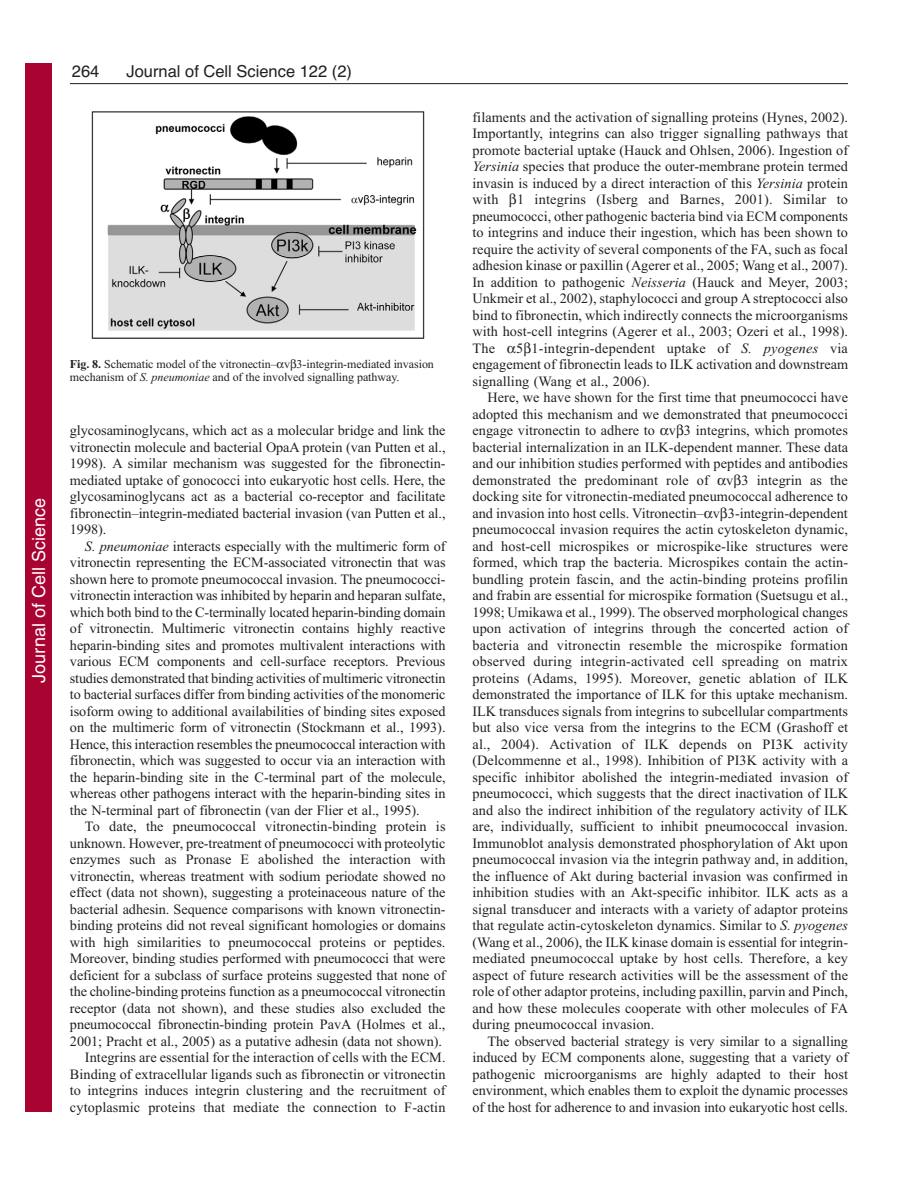
<style>
.page{position:relative;width:918px;height:1188px;background:#fff}
.page>*{position:absolute;margin:0;border:0;box-sizing:border-box;transform-origin:0 0}
.t1{font:18px "Helvetica";color:#fff}
.t2{font:16.5px "Helvetica";color:#231f20}
.t3{font:14.25px/16.5px "Times New Roman";letter-spacing:-.005em;color:#231f20;text-align:justify}
.t4{font:12px/13.5px "Times New Roman";letter-spacing:-.005em;color:#231f20}
.s1{font-weight:700}
.s2{font-style:italic}
</style>
<div class="page">
<hr style="left:70px;top:83px;width:778px;height:1px;background:#231f20">
<img style="left:91px;top:111px;width:334px;height:228px">
<div style="left:26px;top:64px;width:26px;height:1048px;background:#a90332"></div>
<p class="t2" style="left:72px;top:65px;width:29px">264</p>
<p class="t2" style="left:127px;top:65px;width:227px">Journal of Cell Science 122 (2)</p>
<p class="t1" style="left:28px;top:683px;width:186px;rotate:-90deg">Journal of Cell Science</p>
<p class="t4" style="left:70px;top:358px;width:365px"><span class="s1">Fig. 8.</span> Schematic model of the vitronectin– v 3-integrin-mediated invasion mechanism of <span class="s2">S. pneumoniae</span> and of the involved signalling pathway.</p>
<p class="t3" style="left:70px;top:423px;width:377px">glycosaminoglycans, which act as a molecular bridge and link the vitronectin molecule and bacterial OpaA protein (van Putten et al., 1998). A similar mechanism was suggested for the fibronectin&shy;mediated uptake of gonococci into eukaryotic host cells. Here, the glycosaminoglycans act as a bacterial co-receptor and facilitate fibronectin–integrin-mediated bacterial invasion (van Putten et al., 1998).</p>
<p class="t3" style="left:70px;top:539px;width:377px;text-indent:15px"><span class="s2">S. pneumoniae</span> interacts especially with the multimeric form of vitronectin representing the ECM-associated vitronectin that was shown here to promote pneumococcal invasion. The pneumococci&shy;vitronectin interaction was inhibited by heparin and heparan sulfate, which both bind to the C-terminally located heparin-binding domain of vitronectin. Multimeric vitronectin contains highly reactive heparin-binding sites and promotes multivalent interactions with various ECM components and cell-surface receptors. Previous studies demonstrated that binding activities of multimeric vitronectin to bacterial surfaces differ from binding activities of the monomeric isoform owing to additional availabilities of binding sites exposed on the multimeric form of vitronectin (Stockmann et al., 1993).<br>Hence, this interaction resembles the pneumococcal interaction with fibronectin, which was suggested to occur via an interaction with the heparin-binding site in the C-terminal part of the molecule, whereas other pathogens interact with the heparin-binding sites in the N-terminal part of fibronectin (van der Flier et al., 1995).</p>
<p class="t3" style="left:70px;top:819px;width:377px;text-align:right">To date, the pneumococcal vitronectin-binding protein is unknown. However, pre-treatment of pneumococci with proteolytic enzymes such as Pronase E abolished the interaction with vitronectin, whereas treatment with sodium periodate showed no effect (data not shown), suggesting a proteinaceous nature of the bacterial adhesin. Sequence comparisons with known vitronectin&shy;binding proteins did not reveal significant homologies or domains with high similarities to pneumococcal proteins or peptides.<br>Moreover, binding studies performed with pneumococci that were deficient for a subclass of surface proteins suggested that none of the choline-binding proteins function as a pneumococcal vitronectin receptor (data not shown), and these studies also excluded the pneumococcal fibronectin-binding protein PavA (Holmes et al., 2001; Pracht et al., 2005) as a putative adhesin (data not shown).<br>Integrins are essential for the interaction of cells with the ECM.<br>Binding of extracellular ligands such as fibronectin or vitronectin to integrins induces integrin clustering and the recruitment of cytoplasmic proteins that mediate the connection to F-actin</p>
<p class="t3" style="left:472px;top:110px;width:377px">filaments and the activation of signalling proteins (Hynes, 2002).<br>Importantly, integrins can also trigger signalling pathways that promote bacterial uptake (Hauck and Ohlsen, 2006). Ingestion of <span class="s2">Yersinia</span> species that produce the outer-membrane protein termed invasin is induced by a direct interaction of this <span class="s2">Yersinia</span> protein with</p>
<p class="t3" style="left:472px;top:192px;width:377px;text-indent:45px">1 integrins (Isberg and Barnes, 2001). Similar to pneumococci, other pathogenic bacteria bind via ECM components to integrins and induce their ingestion, which has been shown to require the activity of several components of the FA, such as focal adhesion kinase or paxillin (Agerer et al., 2005; Wang et al., 2007).<br>In addition to pathogenic <span class="s2">Neisseria</span> (Hauck and Meyer, 2003; Unkmeir et al., 2002), staphylococci and group A streptococci also bind to fibronectin, which indirectly connects the microorganisms with host-cell integrins (Agerer et al., 2003; Ozeri et al., 1998).<br>The</p>
<p class="t3" style="left:472px;top:341px;width:377px;text-indent:44px">5 1-integrin-dependent uptake of <span class="s2">S. pyogenes</span> via engagement of fibronectin leads to ILK activation and downstream signalling (Wang et al., 2006).</p>
<p class="t3" style="left:472px;top:390px;width:377px;text-indent:15px">Here, we have shown for the first time that pneumococci have adopted this mechanism and we demonstrated that pneumococci engage vitronectin to adhere to v 3 integrins, which promotes bacterial internalization in an ILK-dependent manner. These data and our inhibition studies performed with peptides and antibodies demonstrated the predominant role of v 3 integrin as the docking site for vitronectin-mediated pneumococcal adherence to and invasion into host cells. Vitronectin– v 3-integrin-dependent pneumococcal invasion requires the actin cytoskeleton dynamic, and host-cell microspikes or microspike-like structures were formed, which trap the bacteria. Microspikes contain the actin&shy;bundling protein fascin, and the actin-binding proteins profilin and frabin are essential for microspike formation (Suetsugu et al., 1998; Umikawa et al., 1999). The observed morphological changes upon activation of integrins through the concerted action of bacteria and vitronectin resemble the microspike formation observed during integrin-activated cell spreading on matrix proteins (Adams, 1995). Moreover, genetic ablation of ILK demonstrated the importance of ILK for this uptake mechanism.<br>ILK transduces signals from integrins to subcellular compartments but also vice versa from the integrins to the ECM (Grashoff et al., 2004). Activation of ILK depends on PI3K activity (Delcommenne et al., 1998). Inhibition of PI3K activity with a specific inhibitor abolished the integrin-mediated invasion of pneumococci, which suggests that the direct inactivation of ILK and also the indirect inhibition of the regulatory activity of ILK are, individually, sufficient to inhibit pneumococcal invasion.<br>Immunoblot analysis demonstrated phosphorylation of Akt upon pneumococcal invasion via the integrin pathway and, in addition, the influence of Akt during bacterial invasion was confirmed in inhibition studies with an Akt-specific inhibitor. ILK acts as a signal transducer and interacts with a variety of adaptor proteins that regulate actin-cytoskeleton dynamics. Similar to <span class="s2">S. pyogenes </span>(Wang et al., 2006), the ILK kinase domain is essential for integrin&shy;mediated pneumococcal uptake by host cells. Therefore, a key aspect of future research activities will be the assessment of the role of other adaptor proteins, including paxillin, parvin and Pinch, and how these molecules cooperate with other molecules of FA during pneumococcal invasion.</p>
<p class="t3" style="left:472px;top:1034px;width:377px;text-indent:15px">The observed bacterial strategy is very similar to a signalling induced by ECM components alone, suggesting that a variety of pathogenic microorganisms are highly adapted to their host environment, which enables them to exploit the dynamic processes of the host for adherence to and invasion into eukaryotic host cells.</p>
</div>
